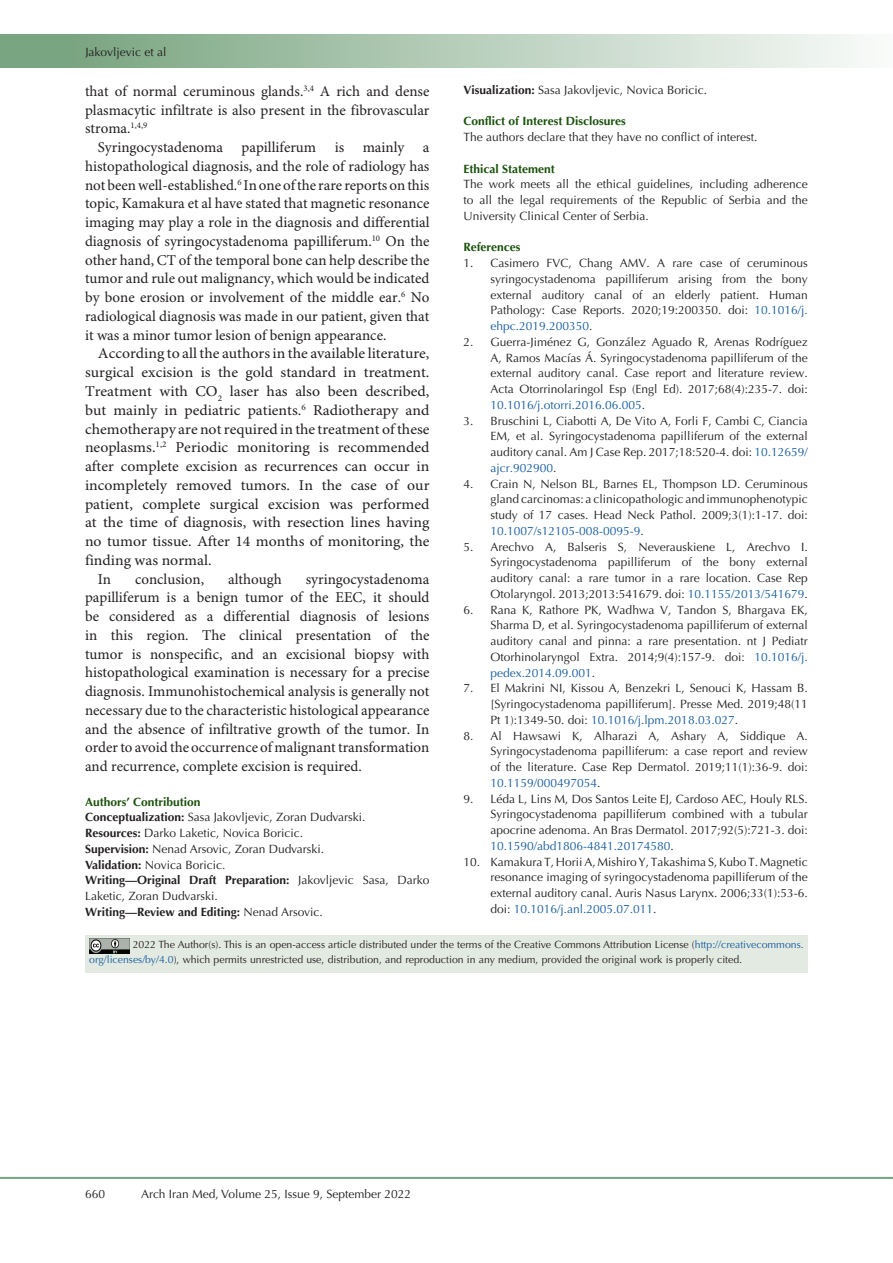
<style>
.page{position:relative;width:893px;height:1263px;background:#fff}
.page>*{position:absolute;margin:0;border:0;box-sizing:border-box;transform-origin:0 0}
.t1{font:15px/18.8px "Minion Pro";color:#231f20;text-align:justify}
.t2{font:15px/18.8px "Minion Pro";color:#231f20;text-align:justify;scale:1.05 1}
.t3{font:12px/15.8px "Optima LT Std";color:#231f20;text-align:justify}
.t4{font:700 12px "Optima LT Std";color:#19510a}
.t5{font:700 12px "Optima LT Std";color:#231f20}
.t6{font:10.5px/15px "Optima LT Std";color:#231f20}
.s1{font-weight:700}
.s2{color:#175d9e}
.s3{font-weight:400}
</style>
<div class="page">
<div style="left:0;top:1177px;width:893px;height:2px;background:#0099e5;border:1px solid #7aa581"></div>
<div style="left:0;top:35px;width:893px;height:33px;background:linear-gradient(to right,#719f78,#f9fbf9)"></div>
<div style="left:85px;top:935px;width:723px;height:37px;background:#e3eae2"></div>
<img style="left:89px;top:939px;width:40px;height:14px">
<p class="t3" style="left:85px;top:45px;width:83px">Jakovljevic et al</p>
<p class="t1" style="left:85px;top:82px;width:346px">that of normal ceruminous glands.<sup>3,4</sup> A rich and dense plasmacytic infiltrate is also present in the fibrovascular stroma.<sup>1,4,9</sup></p>
<p class="t1" style="left:85px;top:139px;width:346px;text-indent:13px">Syringocystadenoma papilliferum is mainly a histopathological diagnosis, and the role of radiology has not been well-established.<sup>6</sup> In one of the rare reports on this topic, Kamakura et al have stated that magnetic resonance imaging may play a role in the diagnosis and differential diagnosis of syringocystadenoma papilliferum.<sup>10</sup> On the other hand, CT of the temporal bone can help describe the tumor and rule out malignancy, which would be indicated by bone erosion or involvement of the middle ear.<sup>6</sup> No radiological diagnosis was made in our patient, given that it was a minor tumor lesion of benign appearance.</p>
<p class="t2" style="left:85px;top:345px;width:330px;text-indent:13px">According to all the authors in the available literature, surgical excision is the gold standard in treatment.<br>Treatment with CO<sub>2</sub> laser has also been described, but mainly in pediatric patients.<sup>6</sup> Radiotherapy and chemotherapy are not required in the treatment of these neoplasms.<sup>1,2</sup> Periodic monitoring is recommended after complete excision as recurrences can occur in incompletely removed tumors. In the case of our patient, complete surgical excision was performed at the time of diagnosis, with resection lines having no tumor tissue. After 14 months of monitoring, the finding was normal.</p>
<p class="t1" style="left:98px;top:570px;width:15px">In</p>
<p class="t1" style="left:135px;top:570px;width:71px">conclusion,</p>
<p class="t1" style="left:228px;top:570px;width:55px">although</p>
<p class="t3" style="left:463px;top:82px;width:245px"><span class="s1">Visualization:</span> Sasa Jakovljevic, Novica Boricic.</p>
<p class="t4" style="left:463px;top:114px;width:164px">Conflict of Interest Disclosures</p>
<p class="t3" style="left:463px;top:129px;width:296px">The authors declare that they have no conflict of interest.</p>
<p class="t4" style="left:463px;top:162px;width:93px">Ethical Statement</p>
<p class="t3" style="left:463px;top:177px;width:346px">The work meets all the ethical guidelines, including adherence to all the legal requirements of the Republic of Serbia and the University Clinical Center of Serbia.</p>
<p class="t4" style="left:463px;top:240px;width:59px">References</p>
<p class="t3" style="left:490px;top:255px;width:319px;text-indent:-27px">1. Casimero FVC, Chang AMV. A rare case of ceruminous syringocystadenoma papilliferum arising from the bony external auditory canal of an elderly patient. Human Pathology: Case Reports. 2020;19:200350. doi: <span class="s2">10.1016/j. ehpc.2019.200350</span>.</p>
<p class="t3" style="left:490px;top:334px;width:319px;text-indent:-27px">2. Guerra-Jiménez G, González Aguado R, Arenas Rodríguez A, Ramos Macías Á. Syringocystadenoma papilliferum of the external auditory canal. Case report and literature review.<br>Acta Otorrinolaringol Esp (Engl Ed). 2017;68(4):235-7. doi:<br><span class="s2">10.1016/j.otorri.2016.06.005</span>.</p>
<p class="t3" style="left:490px;top:413px;width:319px;text-indent:-27px">3. Bruschini L, Ciabotti A, De Vito A, Forli F, Cambi C, Ciancia EM, et al. Syringocystadenoma papilliferum of the external auditory canal. Am J Case Rep. 2017;18:520-4. doi: <span class="s2">10.12659/ ajcr.902900</span>.</p>
<p class="t3" style="left:490px;top:476px;width:319px;text-indent:-27px">4. Crain N, Nelson BL, Barnes EL, Thompson LD. Ceruminous gland carcinomas: a clinicopathologic and immunophenotypic study of 17 cases. Head Neck Pathol. 2009;3(1):1-17. doi:<br><span class="s2">10.1007/s12105-008-0095-9</span>.</p>
<p class="t3" style="left:490px;top:539px;width:319px;text-indent:-27px">5. Arechvo A, Balseris S, Neverauskiene L, Arechvo I.<br>Syringocystadenoma papilliferum of the bony external auditory canal: a rare tumor in a rare location. Case Rep Otolaryngol. 2013;2013:541679. doi: <span class="s2">10.1155/2013/541679</span>.</p>
<p class="t3" style="left:490px;top:602px;width:319px;text-indent:-27px">6. Rana K, Rathore PK, Wadhwa V, Tandon S, Bhargava EK, Sharma D, et al. Syringocystadenoma papilliferum of external auditory canal and pinna: a rare presentation. nt J Pediatr Otorhinolaryngol Extra. 2014;9(4):157-9. doi: <span class="s2">10.1016/j. pedex.2014.09.001</span>.</p>
<p class="t3" style="left:490px;top:681px;width:319px;text-indent:-27px">7. El Makrini NI, Kissou A, Benzekri L, Senouci K, Hassam B. [Syringocystadenoma papilliferum]. Presse Med. 2019;48(11<br>Pt 1):1349-50. doi: <span class="s2">10.1016/j.lpm.2018.03.027</span>.</p>
<p class="t3" style="left:490px;top:728px;width:319px;text-indent:-27px">8. Al Hawsawi K, Alharazi A, Ashary A, Siddique A.<br>Syringocystadenoma papilliferum: a case report and review of the literature. Case Rep Dermatol. 2019;11(1):36-9. doi:<br><span class="s2">10.1159/000497054</span>.</p>
<p class="t3" style="left:490px;top:791px;width:319px;text-indent:-27px">9. Léda L, Lins M, Dos Santos Leite EJ, Cardoso AEC, Houly RLS.<br>Syringocystadenoma papilliferum combined with a tubular apocrine adenoma. An Bras Dermatol. 2017;92(5):721-3. doi:<br><span class="s2">10.1590/abd1806-4841.20174580</span>.</p>
<p class="t3" style="left:490px;top:854px;width:319px;text-indent:-27px">10. Kamakura T, Horii A, Mishiro Y, Takashima S, Kubo T. Magnetic resonance imaging of syringocystadenoma papilliferum of the external auditory canal. Auris Nasus Larynx. 2006;33(1):53-6. doi: <span class="s2">10.1016/j.anl.2005.07.011</span>.</p>
<p class="t6" style="left:89px;top:937px;width:716px;text-indent:43px">2022 The Author(s). This is an open-access article distributed under the terms of the Creative Commons Attribution License (<span class="s2">http://creativecommons. org/licenses/by/4.0</span>), which permits unrestricted use, distribution, and reproduction in any medium, provided the original work is properly cited.</p>
<p class="t1" style="left:85px;top:570px;width:346px;text-indent:221px">syringocystadenoma papilliferum is a benign tumor of the EEC, it should be considered as a differential diagnosis of lesions in this region. The clinical presentation of the tumor is nonspecific, and an excisional biopsy with histopathological examination is necessary for a precise diagnosis. Immunohistochemical analysis is generally not necessary due to the characteristic histological appearance and the absence of infiltrative growth of the tumor. In order to avoid the occurrence of malignant transformation and recurrence, complete excision is required.</p>
<p class="t4" style="left:85px;top:794px;width:117px">Authors’ Contribution</p>
<p class="t3" style="left:85px;top:809px;width:282px"><span class="s1">Conceptualization:</span> Sasa Jakovljevic, Zoran Dudvarski.</p>
<p class="t3" style="left:85px;top:825px;width:220px"><span class="s1">Resources:</span> Darko Laketic, Novica Boricic.</p>
<p class="t3" style="left:85px;top:841px;width:241px"><span class="s1">Supervision:</span> Nenad Arsovic, Zoran Dudvarski.</p>
<p class="t3" style="left:85px;top:857px;width:142px"><span class="s1">Validation:</span> Novica Boricic.</p>
<p class="t3" style="left:85px;top:872px;width:346px"><span class="s1">Writing—Original Draft Preparation:</span> Jakovljevic Sasa, Darko<br>Laketic, Zoran Dudvarski.</p>
<p class="t5" style="left:85px;top:905px;width:239px">Writing—Review and Editing: <span class="s3">Nenad Arsovic.</span></p>
<p class="t3" style="left:85px;top:1186px;width:22px">660</p>
<p class="t3" style="left:141px;top:1186px;width:271px">Arch Iran Med, Volume 25, Issue 9, September 2022</p>
</div>
